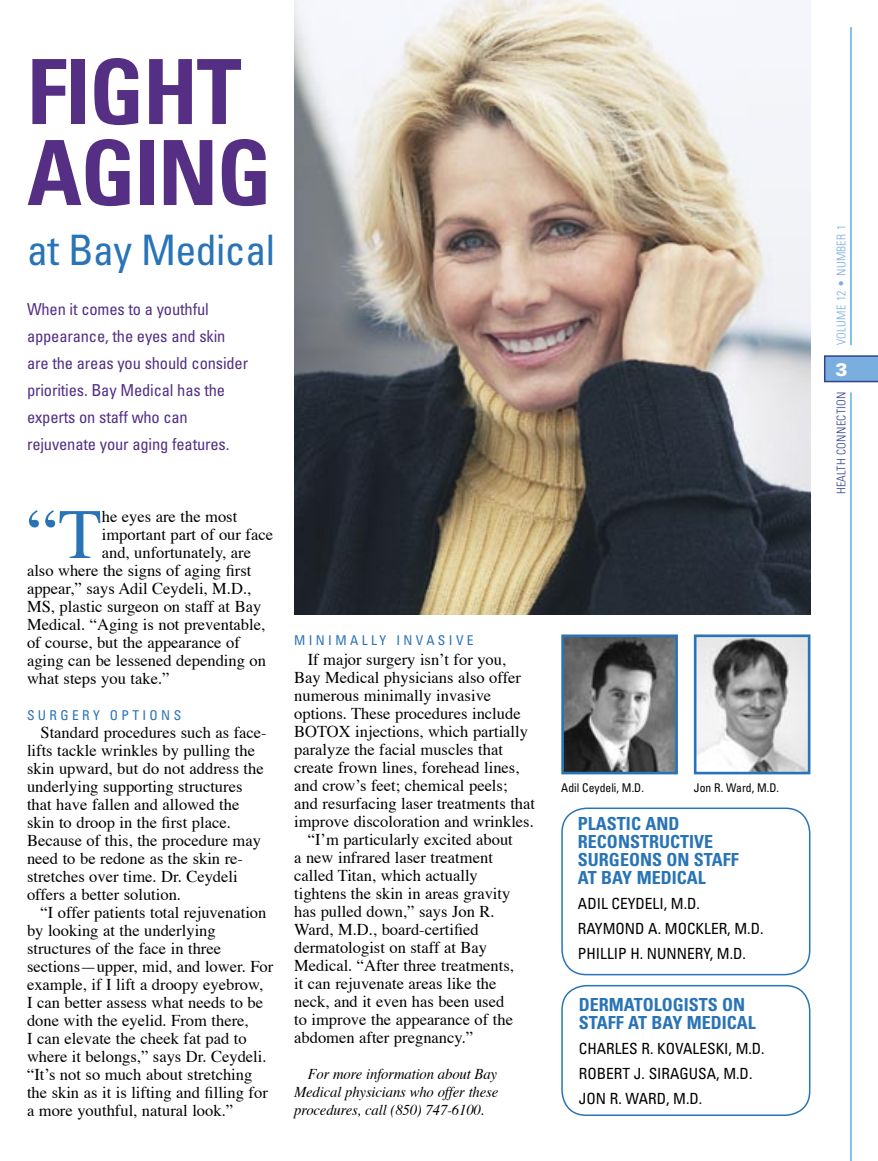
<style>
.page{position:relative;width:878px;height:1161px;background:#fff}
.page>*{position:absolute;margin:0;border:0;box-sizing:border-box;transform-origin:0 0}
.t1{font:700 condensed 90px/81px "Univers";letter-spacing:-.015em;color:#542f83}
.t2{font:70.8px "Times";color:#2974b6}
.t3{font:condensed 42px "Univers";letter-spacing:-.015em;color:#2974b6}
.t4{font:700 condensed 18px/18px "Univers";color:#2974b6}
.t5{font:16.5px/18px "Times";color:#000}
.t6{font:condensed 16.5px/27px "Univers";letter-spacing:-.01em;color:#542f83}
.t7{font:condensed 15.3px/25px "Univers";color:#000}
.t8{font:italic 15px/18px "Times";letter-spacing:-.01em;color:#000;text-align:justify}
.t9{font:condensed 13.5px "Univers";letter-spacing:.25em;color:#2974b6}
.t10{font:condensed 12px "Univers";color:#000}
.t11{font:300 condensed 12px "Univers";letter-spacing:.025em;color:#32428b}
.t12{font:300 condensed 12px "Univers";letter-spacing:.025em;color:#7aaedf}
</style>
<div class="page">
<hr style="left:850px;top:392px;width:1px;height:769px;background:#008cd0">
<hr style="left:850px;top:27px;width:1px;height:318px;background:#008cd0">
<img style="left:294px;top:0;width:516px;height:614px">
<div style="left:561px;top:985px;width:249px;height:131px;border:2px solid #2974b6;border-radius:24px"></div>
<div style="left:561px;top:808px;width:249px;height:167px;border:2px solid #2974b6;border-radius:24px"></div>
<img style="left:565px;top:638px;width:109px;height:132px">
<div style="left:561px;top:634px;width:117px;height:140px;border:3px solid #2974b6"></div>
<img style="left:697px;top:638px;width:109px;height:132px">
<div style="left:693px;top:634px;width:117px;height:140px;border:3px solid #2974b6"></div>
<svg style="left:824px;top:355px;width:54px;height:27px"></svg>
<h1 class="t1" style="left:27px;top:51px;width:246px">FIGHT<br>AGING</h1>
<h3 class="t3" style="left:27px;top:224px;width:249px">at Bay Medical</h3>
<p class="t6" style="left:27px;top:295px;width:223px">When it comes to a youthful appearance, the eyes and skin are the areas you should consider priorities. Bay Medical has the experts on staff who can rejuvenate your aging features.</p>
<h2 class="t2" style="left:27px;top:489px;width:76px">“T</h2>
<p class="t5" style="left:102px;top:508px;width:137px">he eyes are the most</p>
<p class="t5" style="left:102px;top:526px;width:173px">important part of our face</p>
<p class="t5" style="left:102px;top:544px;width:151px">and, unfortunately, are</p>
<p class="t5" style="left:27px;top:562px;width:226px">also where the signs of aging first</p>
<p class="t5" style="left:27px;top:580px;width:226px">appear,” says Adil Ceydeli, M.D.,</p>
<p class="t5" style="left:27px;top:598px;width:236px">MS, plastic surgeon on staff at Bay</p>
<p class="t5" style="left:27px;top:616px;width:240px">Medical. “Aging is not preventable,</p>
<p class="t5" style="left:27px;top:634px;width:214px">of course, but the appearance of</p>
<p class="t5" style="left:27px;top:652px;width:240px">aging can be lessened depending on</p>
<p class="t5" style="left:27px;top:670px;width:144px">what steps you take.”</p>
<p class="t9" style="left:27px;top:707px;width:154px">Surgery Op tio ns</p>
<p class="t5" style="left:27px;top:724px;width:241px;text-indent:14px">Standard procedures such as face&shy;lifts tackle wrinkles by pulling the skin upward, but do not address the underlying supporting structures that have fallen and allowed the skin to droop in the first place.<br>Because of this, the procedure may need to be redone as the skin re&shy;stretches over time. Dr. Ceydeli offers a better solution.</p>
<p class="t5" style="left:27px;top:904px;width:248px;text-indent:14px">“I offer patients total rejuvenation by looking at the underlying structures of the face in three sections—upper, mid, and lower. For example, if I lift a droopy eyebrow,<br>I can better assess what needs to be done with the eyelid. From there,<br>I can elevate the cheek fat pad to where it belongs,” says Dr. Ceydeli. “It’s not so much about stretching the skin as it is lifting and filling for a more youthful, natural look.”</p>
<p class="t9" style="left:294px;top:632px;width:181px">Mi ni mally Invasi ve</p>
<p class="t5" style="left:308px;top:651px;width:200px">If major surgery isn’t for you,</p>
<p class="t5" style="left:294px;top:669px;width:228px">Bay Medical physicians also offer</p>
<p class="t5" style="left:294px;top:687px;width:198px">numerous minimally invasive</p>
<p class="t5" style="left:294px;top:705px;width:228px">options. These procedures include</p>
<p class="t5" style="left:294px;top:723px;width:235px">BOTOX injections, which partially</p>
<p class="t5" style="left:294px;top:741px;width:210px">paralyze the facial muscles that</p>
<p class="t5" style="left:294px;top:759px;width:227px">create frown lines, forehead lines,</p>
<p class="t5" style="left:294px;top:777px;width:215px">and crow’s feet; chemical peels;</p>
<p class="t5" style="left:294px;top:795px;width:242px">and resurfacing laser treatments that</p>
<p class="t5" style="left:294px;top:813px;width:241px">improve discoloration and wrinkles.</p>
<p class="t5" style="left:308px;top:831px;width:207px">“I’m particularly excited about</p>
<p class="t5" style="left:294px;top:849px;width:200px">a new infrared laser treatment</p>
<p class="t5" style="left:294px;top:867px;width:185px">called Titan, which actually</p>
<p class="t5" style="left:294px;top:885px;width:218px">tightens the skin in areas gravity</p>
<p class="t5" style="left:294px;top:903px;width:202px">has pulled down,” says Jon R.</p>
<p class="t5" style="left:294px;top:921px;width:186px">Ward, M.D., board-certified</p>
<p class="t5" style="left:294px;top:939px;width:194px">dermatologist on staff at Bay</p>
<p class="t5" style="left:294px;top:957px;width:221px">Medical. “After three treatments,</p>
<p class="t5" style="left:294px;top:975px;width:204px">it can rejuvenate areas like the</p>
<p class="t5" style="left:294px;top:993px;width:212px">neck, and it even has been used</p>
<p class="t5" style="left:294px;top:1011px;width:220px">to improve the appearance of the</p>
<p class="t5" style="left:294px;top:1029px;width:180px">abdomen after pregnancy.”</p>
<p class="t8" style="left:294px;top:1065px;width:206px;text-indent:14px">For more information about Bay Medical physicians who offer these procedures, call (850) 747-6100.</p>
<p class="t10" style="left:561px;top:781px;width:84px">Adil Ceydeli, M.D.</p>
<p class="t10" style="left:694px;top:781px;width:87px">Jon R. Ward, M.D.</p>
<p class="t4" style="left:578px;top:815px;width:162px">PLASTIC AN D<br>RECONSTRUCTIVE<br>SURGEONS ON STAFF<br>AT BAY MEDICAL</p>
<p class="t7" style="left:578px;top:891px;width:187px">Adi l Ceyd eli, M.D.<br>Raymo nd A. Mockler, M.D.<br>Phillip H. Nunnery, M.D.</p>
<p class="t4" style="left:578px;top:995px;width:179px">DERMATOLOGISTS ON<br>STAFF AT BAY MEDICAL</p>
<p class="t7" style="left:578px;top:1036px;width:187px">Charles R. Kovaleski, M .D.<br>Robert J. Siragusa, M.D.<br>Jon R. Ward, M.D.</p>
<p class="t12" style="left:834px;top:345px;width:122px;rotate:-90deg">Volume 12 • Number 1</p>
<p class="t11" style="left:834px;top:494px;width:104px;rotate:-90deg">HEALTH CONNECTION</p>
</div>
